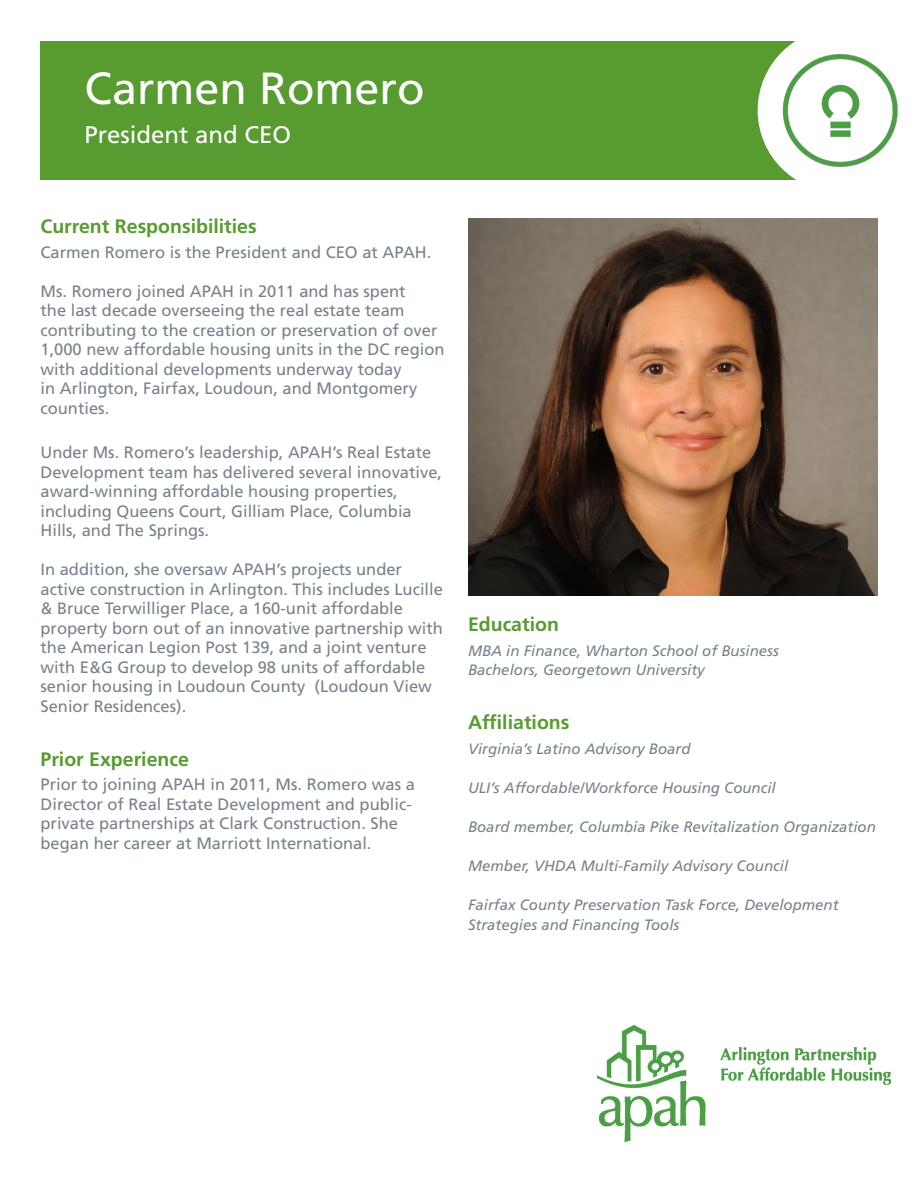
<style>
.page{position:relative;width:918px;height:1188px;background:#fff}
.page>*{position:absolute;margin:0;border:0;box-sizing:border-box;transform-origin:0 0}
.t1{font:45px "Frutiger LT Std";color:#fff}
.t2{font:24px "Frutiger LT Std";color:#fff}
.t3{font:700 19.5px "Frutiger LT Std";color:#589b31}
.t4{font:16.5px/19.5px "Frutiger LT Std";color:#78828d}
.t5{font:italic 15px/19.5px "Frutiger LT Std";color:#78828d}
</style>
<div class="page">
<img style="left:468px;top:218px;width:410px;height:378px">
<div style="left:40px;top:41px;width:829px;height:139px;background:#589b31"></div>
<svg style="left:758px;top:41px;width:140px;height:139px"></svg>
<img style="left:783px;top:53px;width:114px;height:115px">
<img style="left:598px;top:1025px;width:293px;height:116px">
<p class="t1" style="left:85px;top:62px;width:342px">Carmen Romero</p>
<p class="t2" style="left:85px;top:121px;width:208px">President and CEO</p>
<p class="t3" style="left:40px;top:214px;width:218px">Current Responsibilities</p>
<p class="t4" style="left:40px;top:242px;width:392px">Carmen Romero is the President and CEO at APAH.</p>
<p class="t4" style="left:40px;top:281px;width:406px">Ms. Romero joined APAH in 2011 and has spent<br>the last decade overseeing the real estate team contributing to the creation or preservation of over 1,000 new affordable housing units in the DC region with additional developments underway today<br>in Arlington, Fairfax, Loudoun, and Montgomery counties.</p>
<p class="t4" style="left:40px;top:443px;width:403px">Under Ms. Romero’s leadership, APAH’s Real Estate Development team has delivered several innovative, award-winning affordable housing properties, including Queens Court, Gilliam Place, Columbia Hills, and The Springs.</p>
<p class="t4" style="left:40px;top:560px;width:404px">In addition, she oversaw APAH’s projects under active construction in Arlington. This includes Lucille &amp; Bruce Terwilliger Place, a 160-unit affordable property born out of an innovative partnership with the American Legion Post 139, and a joint venture with E&amp;G Group to develop 98 units of affordable senior housing in Loudoun County (Loudoun View Senior Residences).</p>
<p class="t3" style="left:40px;top:747px;width:150px">Prior Experience</p>
<p class="t4" style="left:40px;top:775px;width:376px">Prior to joining APAH in 2011, Ms. Romero was a Director of Real Estate Development and public&shy;private partnerships at Clark Construction. She began her career at Marriott International.</p>
<p class="t3" style="left:468px;top:612px;width:93px">Education</p>
<p class="t5" style="left:468px;top:641px;width:312px">MBA in Finance, Wharton School of Business</p>
<p class="t5" style="left:468px;top:660px;width:238px">Bachelors, Georgetown University</p>
<p class="t3" style="left:468px;top:711px;width:103px">Affiliations</p>
<p class="t5" style="left:468px;top:739px;width:224px">Virginia’s Latino Advisory Board</p>
<p class="t5" style="left:468px;top:778px;width:309px">ULI’s Affordable/Workforce Housing Council</p>
<p class="t5" style="left:468px;top:817px;width:409px">Board member, Columbia Pike Revitalization Organization</p>
<p class="t5" style="left:468px;top:856px;width:322px">Member, VHDA Multi-Family Advisory Council</p>
<p class="t5" style="left:468px;top:895px;width:372px">Fairfax County Preservation Task Force, Development<br>Strategies and Financing Tools</p>
</div>
